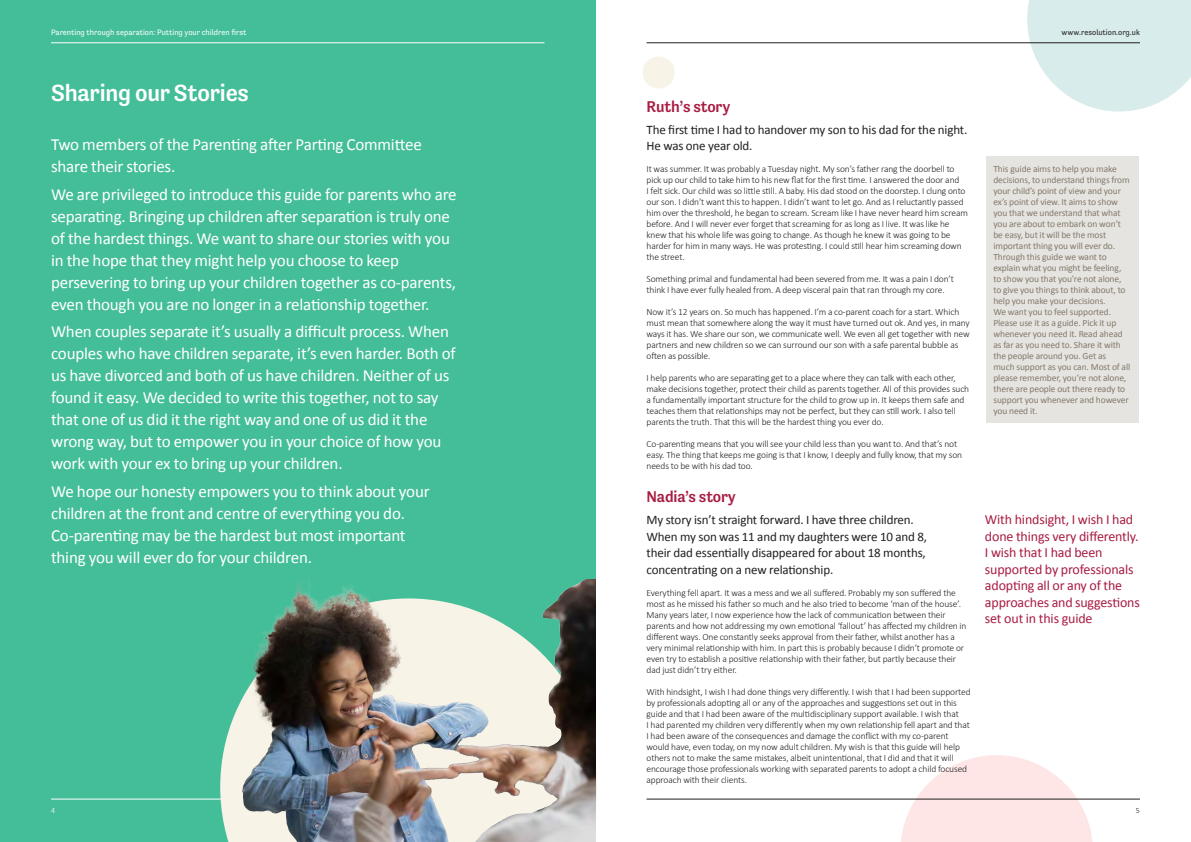
<style>
.page{position:relative;width:1191px;height:842px;background:#fff}
.page>*{position:absolute;margin:0;border:0;box-sizing:border-box;transform-origin:0 0}
.Heading{font:500 24px "Tenso";letter-spacing:-.01em;color:#fff}
.Body_Text{font:17px/22px "Calibri";letter-spacing:-.01em;color:#fff}
.Heading_Small{font:500 16px "Tenso";letter-spacing:-.01em;color:#a81c42}
.Pull_Quote{font:14px/16.5px "Calibri";letter-spacing:-.01em;color:#a81c42}
.Standfirst{font:13px/16.5px "Calibri";letter-spacing:-.01em;color:#231f20}
.Body_Text-2{font:300 9.5px/11px "Calibri";letter-spacing:-.01em;color:#231f20}
.Body_Text-3{font:9.5px/11px "Calibri";letter-spacing:-.01em;color:#82796b}
.t1{font:8px "Tenso";color:#fff}
.t2{font:8px "Tenso";color:#231f20}
.t3{font:300 8px "Calibri";color:#fff}
.t4{font:300 8px "Calibri";color:#231f20}
</style>
<div class="page">
<svg style="left:1027px;top:0;width:164px;height:112px"></svg>
<div style="left:642px;top:57px;width:32px;height:32px;background:#f7f3e7;border-radius:50%"></div>
<svg style="left:900px;top:755px;width:192px;height:87px"></svg>
<div style="left:0;top:0;width:595px;height:842px;background:#44be98"></div>
<div style="left:986px;top:156px;width:152px;height:267px;background:#e6e4e0"></div>
<hr style="left:51px;top:43px;width:493px;height:1px;background:#fff">
<hr style="left:646px;top:43px;width:494px;height:1px;background:#231f20">
<hr style="left:51px;top:799px;width:493px;height:1px;background:#fff">
<hr style="left:646px;top:799px;width:494px;height:1px;background:#231f20">
<img style="left:193px;top:579px;width:402px;height:263px">
<p class="t1" style="left:51px;top:27px;width:197px">Parenting through separation: Putting your children first</p>
<p class="t2" style="left:1061px;top:27px;width:80px">www.resolution.org.uk</p>
<p class="Heading" style="left:51px;top:79px;width:199px">Sharing our Stories</p>
<p class="Body_Text" style="left:51px;top:133px;width:372px">Two members of the Parenting after Parting Committee share their stories.</p>
<p class="Body_Text" style="left:51px;top:182px;width:407px">We are privileged to introduce this guide for parents who are separating. Bringing up children after separation is truly one of the hardest things. We want to share our stories with you in the hope that they might help you choose to keep persevering to bring up your children together as co-parents, even though you are no longer in a relationship together.</p>
<p class="Body_Text" style="left:51px;top:320px;width:406px">When couples separate it’s usually a difficult process. When couples who have children separate, it’s even harder. Both of us have divorced and both of us have children. Neither of us found it easy. We decided to write this together, not to say that one of us did it the right way and one of us did it the wrong way, but to empower you in your choice of how you work with your ex to bring up your children.</p>
<p class="Body_Text" style="left:51px;top:479px;width:380px">We hope our honesty empowers you to think about your children at the front and centre of everything you do.<br>Co-parenting may be the hardest but most important thing you will ever do for your children.</p>
<p class="Heading_Small" style="left:646px;top:97px;width:85px">Ruth’s story</p>
<p class="Standfirst" style="left:646px;top:121px;width:322px">The first time I had to handover my son to his dad for the night.<br>He was one year old.</p>
<p class="Body_Text-2" style="left:646px;top:163px;width:323px">It was summer. It was probably a Tuesday night. My son’s father rang the doorbell to pick up our child to take him to his new flat for the first time. I answered the door and<br>I felt sick. Our child was so little still. A baby. His dad stood on the doorstep. I clung onto our son. I didn’t want this to happen. I didn’t want to let go. And as I reluctantly passed him over the threshold, he began to scream. Scream like I have never heard him scream before. And I will never ever forget that screaming for as long as I live. It was like he knew that his whole life was going to change. As though he knew it was going to be harder for him in many ways. He was protesting. I could still hear him screaming down the street.</p>
<p class="Body_Text-2" style="left:646px;top:273px;width:309px">Something primal and fundamental had been severed from me. It was a pain I don’t think I have ever fully healed from. A deep visceral pain that ran through my core.</p>
<p class="Body_Text-2" style="left:646px;top:306px;width:325px">Now it’s 12 years on. So much has happened. I’m a co-parent coach for a start. Which must mean that somewhere along the way it must have turned out ok. And yes, in many ways it has. We share our son, we communicate well. We even all get together with new partners and new children so we can surround our son with a safe parental bubble as often as possible.</p>
<p class="Body_Text-2" style="left:646px;top:372px;width:324px">I help parents who are separating get to a place where they can talk with each other, make decisions together, protect their child as parents together. All of this provides such a fundamentally important structure for the child to grow up in. It keeps them safe and teaches them that relationships may not be perfect, but they can still work. I also tell parents the truth. That this will be the hardest thing you ever do.</p>
<p class="Body_Text-2" style="left:646px;top:438px;width:317px">Co-parenting means that you will see your child less than you want to. And that’s not easy. The thing that keeps me going is that I know, I deeply and fully know, that my son needs to be with his dad too.</p>
<p class="Heading_Small" style="left:646px;top:488px;width:91px">Nadia’s story</p>
<p class="Standfirst" style="left:646px;top:511px;width:282px">My story isn’t straight forward. I have three children.<br>When my son was 11 and my daughters were 10 and 8, their dad essentially disappeared for about 18 months, concentrating on a new relationship.</p>
<p class="Body_Text-2" style="left:646px;top:587px;width:321px">Everything fell apart. It was a mess and we all suffered. Probably my son suffered the most as he missed his father so much and he also tried to become ‘man of the house’.<br>Many years later, I now experience how the lack of communication between their parents and how not addressing my own emotional ‘fallout’ has affected my children in different ways. One constantly seeks approval from their father, whilst another has a very minimal relationship with him. In part this is probably because I didn’t promote or even try to establish a positive relationship with their father, but partly because their dad just didn’t try either.</p>
<p class="Body_Text-2" style="left:646px;top:686px;width:326px">With hindsight, I wish I had done things very differently. I wish that I had been supported by professionals adopting all or any of the approaches and suggestions set out in this guide and that I had been aware of the multidisciplinary support available. I wish that<br>I had parented my children very differently when my own relationship fell apart and that I had been aware of the consequences and damage the conflict with my co-parent would have, even today, on my now adult children. My wish is that this guide will help others not to make the same mistakes, albeit unintentional, that I did and that it will encourage those professionals working with separated parents to adopt a child focused approach with their clients.</p>
<p class="Body_Text-3" style="left:993px;top:163px;width:138px">This guide aims to help you make decisions, to understand things from your child’s point of view and your ex’s point of view. It aims to show you that we understand that what you are about to embark on won’t be easy, but it will be the most important thing you will ever do.<br>Through this guide we want to explain what you might be feeling, to show you that you’re not alone, to give you things to think about, to help you make your decisions.<br>We want you to feel supported.<br>Please use it as a guide. Pick it up whenever you need it. Read ahead as far as you need to. Share it with the people around you. Get as<br>much support as you can. Most of all please remember, you’re not alone, there are people out there ready to support you whenever and however you need it.</p>
<p class="Pull_Quote" style="left:985px;top:511px;width:156px">With hindsight, I wish I had done things very differently.<br>I wish that I had been supported by professionals adopting all or any of the approaches and suggestions set out in this guide</p>
<p class="t3" style="left:51px;top:806px;width:6px">4</p>
<p class="t4" style="left:1135px;top:806px;width:6px">5</p>
</div>
